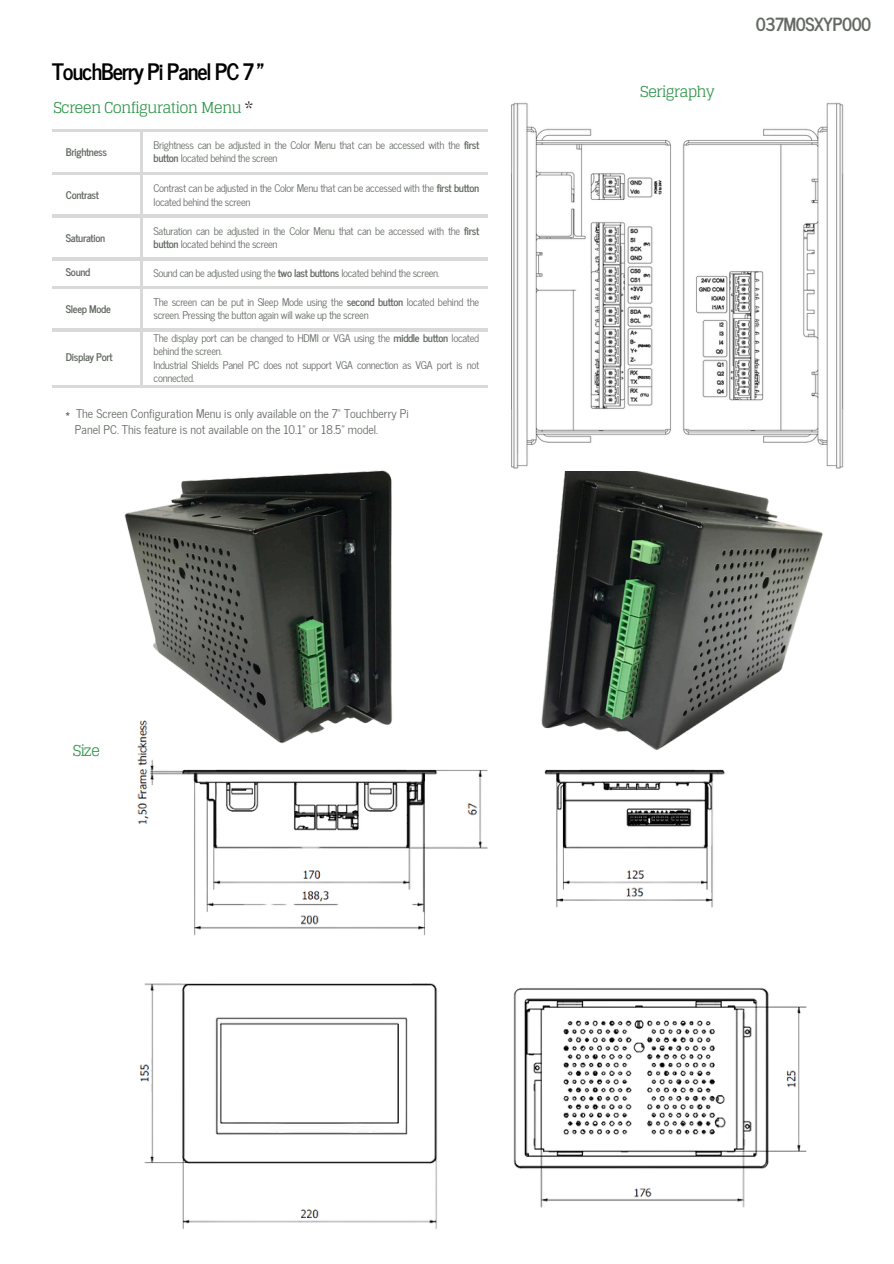
<style>
.page{position:relative;width:894px;height:1264px;background:#fff}
.page>*{position:absolute;margin:0;border:0;box-sizing:border-box;transform-origin:0 0}
.t1{font:700 22.5px "News Cycle";letter-spacing:-.05em;color:#000}
.t2{font:700 18px "News Cycle";letter-spacing:-.03em;color:#646a63}
.t3{font:15px "Glegoo";letter-spacing:-.05em;color:#2e9348}
.t4{font:12px/15.9px "News Cycle";color:#646a63}
.t5{font:10.5px/13.2px "News Cycle";letter-spacing:-.03em;color:#646a63}
.t6{font:700 10.5px "News Cycle";letter-spacing:-.03em;color:#646a63}
.s1{color:#231f20}
.s2{font-weight:700}
</style>
<div class="page">
<img style="left:542px;top:471px;width:281px;height:239px">
<img style="left:137px;top:710px;width:670px;height:519px">
<img style="left:682px;top:103px;width:162px;height:366px">
<img style="left:511px;top:103px;width:160px;height:366px">
<hr style="left:53px;top:129px;width:435px;height:3px;background:#d9d9d9">
<hr style="left:52px;top:215px;width:436px;height:2px;background:#d9d9d9">
<hr style="left:52px;top:172px;width:436px;height:3px;background:#d9d9d9">
<hr style="left:52px;top:286px;width:436px;height:2px;background:#d9d9d9">
<hr style="left:52px;top:258px;width:436px;height:2px;background:#d9d9d9">
<hr style="left:141px;top:130px;width:1px;height:256px;background:#d9d9d9">
<hr style="left:52px;top:385px;width:436px;height:3px;background:#d9d9d9">
<hr style="left:53px;top:329px;width:435px;height:2px;background:#d9d9d9">
<img style="left:124px;top:470px;width:294px;height:286px">
<h5 class="t1" style="left:52px;top:52px;width:212px">TouchBerry Pi Panel PC 7 "</h5>
<h5 class="t3" style="left:53px;top:99px;width:201px">Screen Configuration Menu <span class="s1">*</span></h5>
<p class="t6" style="left:66px;top:143px;width:43px">Brightness</p>
<h5 class="t5" style="left:153px;top:138px;width:327px">Brightness can be adjusted in the Color Menu that can be accessed with the <span class="s2">first button</span> located behind the screen</h5>
<h5 class="t6" style="left:66px;top:186px;width:34px">Contrast</h5>
<p class="t5" style="left:153px;top:181px;width:327px">Contrast can be adjusted in the Color Menu that can be accessed with the <span class="s2">first button </span>located behind the screen</p>
<p class="t6" style="left:66px;top:229px;width:41px">Saturation</p>
<h5 class="t5" style="left:153px;top:224px;width:327px">Saturation can be adjusted in the Color Menu that can be accessed with the <span class="s2">first button</span> located behind the screen</h5>
<p class="t6" style="left:66px;top:262px;width:26px">Sound</p>
<p class="t5" style="left:153px;top:266px;width:287px">Sound can be adjusted using the <span class="s2">two last buttons</span> located behind the screen.</p>
<h5 class="t6" style="left:66px;top:299px;width:46px">Sleep Mode</h5>
<h4 class="t5" style="left:153px;top:295px;width:327px">The screen can be put in Sleep Mode using the <span class="s2">second button</span> located behind the screen. Pressing the button again will wake up the screen</h4>
<p class="t6" style="left:66px;top:347px;width:48px">Display Port</p>
<p class="t5" style="left:153px;top:331px;width:327px">The display port can be changed to HDMI or VGA using the <span class="s2">middle button</span> located behind the screen.</p>
<p class="t5" style="left:153px;top:357px;width:327px">Industrial Shields Panel PC does not support VGA connection as VGA port is not connected.</p>
<p class="t4" style="left:75px;top:404px;width:335px;text-indent:-9px"><span class="s2">*</span> The Screen Configuration Menu is only available on the 7" Touchberry Pi<br>Panel PC. This feature is not available on the 10.1" or 18.5" model.</p>
<h2 class="t3" style="left:73px;top:742px;width:29px">Size</h2>
<p class="t3" style="left:640px;top:83px;width:76px">Serigraphy</p>
<h3 class="t2" style="left:755px;top:8px;width:117px">037M0SXYP000</h3>
</div>
